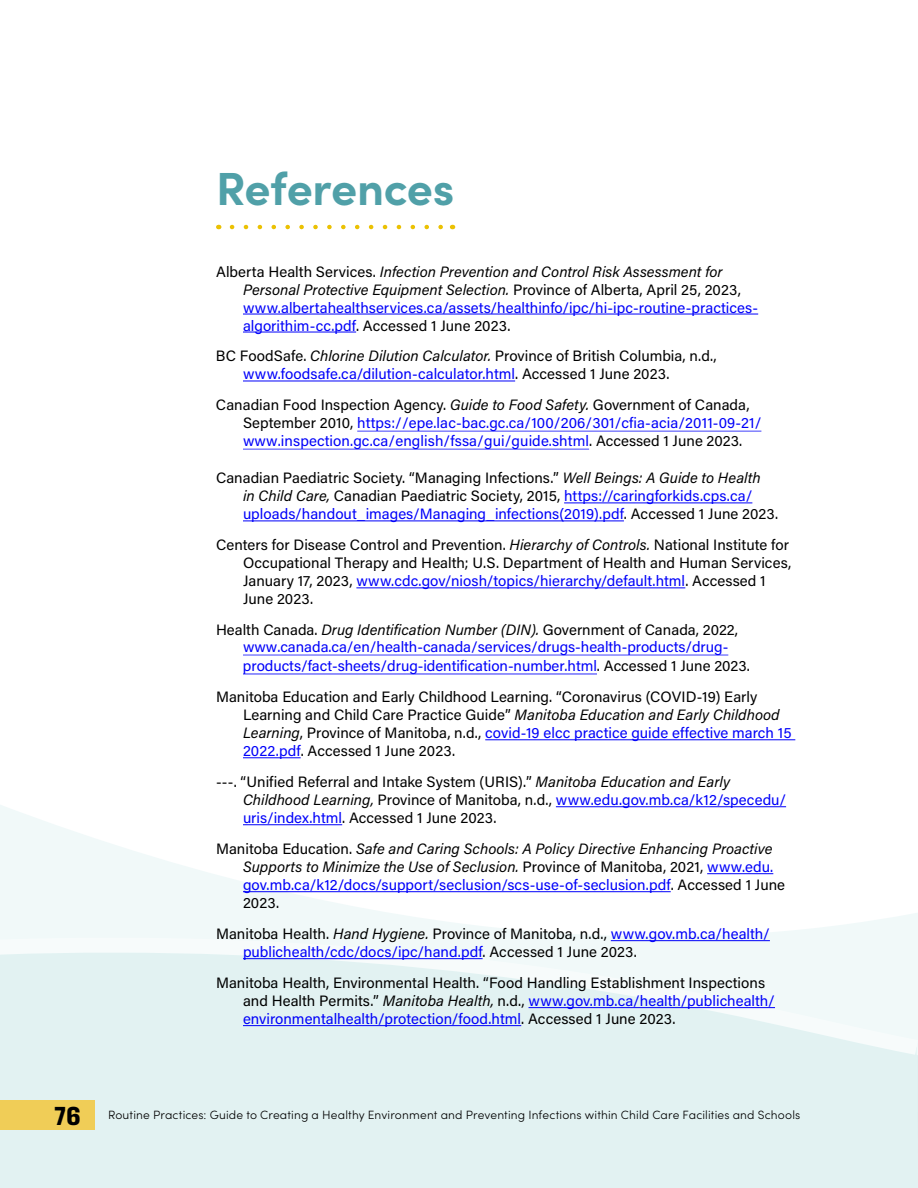
<style>
.page{position:relative;width:918px;height:1188px;background:#fff}
.page>*{position:absolute;margin:0;border:0;box-sizing:border-box;transform-origin:0 0}
.Head_A_New{font:700 46.5px "Sofia Pro";letter-spacing:-.01em;color:#50a0a8}
.t1{font:700 27px "Loos Compressed";color:#000}
.References{font:15px/18px "Acumin Pro";color:#000}
.References-2{font:15px/18px "Acumin Pro";color:#0000fa}
.References-3{font:italic 15px/18px "Acumin Pro";color:#000}
.t2{font:300 12px "Sofia Pro";letter-spacing:.01em;color:#000}
.s1{color:#000}
.s2{font-style:italic;color:#000}
.s3{font-style:italic}
.s4{color:#0000fa}
.s5{font-style:normal}
.s6{font-style:normal;color:#0000fa}
</style>
<div class="page">
<svg style="left:0;top:758px;width:918px;height:166px"></svg>
<svg style="left:0;top:924px;width:918px;height:264px;fill:#e2f2f2"></svg>
<div style="left:0;top:1101px;width:94px;height:29px;background:#f0cd57"></div>
<svg style="left:232px;top:225px;width:211px;height:4px"></svg>
<hr style="left:243px;top:314px;width:515px;height:1px;background:#0000fa">
<hr style="left:243px;top:332px;width:113px;height:1px;background:#0000fa">
<hr style="left:243px;top:381px;width:272px;height:1px;background:#0000fa">
<hr style="left:564px;top:503px;width:188px;height:1px;background:#0000fa">
<hr style="left:243px;top:521px;width:381px;height:1px;background:#0000fa">
<hr style="left:356px;top:587px;width:329px;height:1px;background:#0000fa">
<hr style="left:485px;top:739px;width:310px;height:1px;background:#0000fa">
<hr style="left:243px;top:757px;width:58px;height:1px;background:#0000fa">
<hr style="left:556px;top:806px;width:230px;height:1px;background:#0000fa">
<hr style="left:243px;top:824px;width:99px;height:1px;background:#0000fa">
<hr style="left:707px;top:873px;width:66px;height:1px;background:#0000fa">
<hr style="left:243px;top:891px;width:428px;height:1px;background:#0000fa">
<hr style="left:611px;top:940px;width:159px;height:1px;background:#0000fa">
<hr style="left:243px;top:958px;width:240px;height:1px;background:#0000fa">
<hr style="left:529px;top:1007px;width:246px;height:1px;background:#0000fa">
<hr style="left:243px;top:1025px;width:278px;height:1px;background:#0000fa">
<hr style="left:357px;top:431px;width:404px;height:1px;background:#0000fa">
<hr style="left:243px;top:449px;width:346px;height:1px;background:#0000fa">
<hr style="left:243px;top:655px;width:485px;height:1px;background:#0000fa">
<hr style="left:243px;top:674px;width:354px;height:1px;background:#0000fa">
<h2 class="Head_A_New" style="left:216px;top:152px;width:240px">References</h2>
<p class="References-2" style="left:243px;top:262px;width:517px;text-indent:-27px"><span class="s1">Alberta Health Services.</span> <span class="s2">Infection Prevention and Control Risk Assessment for Personal Protective Equipment Selection.</span> <span class="s1">Province of Alberta, April 25, 2023, </span>www.albertahealthservices.ca/assets/healthinfo/ipc/hi-ipc-routine-practices&shy;algorithim-cc.pdf<span class="s1">. Accessed 1 June 2023.</span></p>
<p class="References" style="left:243px;top:347px;width:475px;text-indent:-27px">BC FoodSafe. <span class="s3">Chlorine Dilution Calculator.</span> Province of British Columbia, n.d., <span class="s4">www.foodsafe.ca/dilution-calculator.html</span>. Accessed 1 June 2023.</p>
<p class="References-2" style="left:243px;top:396px;width:520px;text-indent:-27px"><span class="s1">Canadian Food Inspection Agency.</span> <span class="s2">Guide to Food Safety.</span> <span class="s1">Government of Canada,<br>September 2010,</span> https://epe.lac-bac.gc.ca/100/206/301/cfia-acia/2011-09-21/ www.inspection.gc.ca/english/fssa/gui/guide.shtml<span class="s1">. Accessed 1 June 2023.</span></p>
<p class="References" style="left:243px;top:469px;width:537px;text-indent:-27px">Canadian Paediatric Society. “Managing Infections.” <span class="s3">Well Beings: A Guide to Health<br>in Child Care,</span> Canadian Paediatric Society, 2015, <span class="s4">https://caringforkids.cps.ca/ uploads/handout_images/Managing_infections(2019).pdf</span>. Accessed 1 June 2023.</p>
<p class="References" style="left:243px;top:536px;width:550px;text-indent:-27px">Centers for Disease Control and Prevention. <span class="s3">Hierarchy of Controls.</span> National Institute for Occupational Therapy and Health; U.S. Department of Health and Human Services, January 17, 2023, <span class="s4">www.cdc.gov/niosh/topics/hierarchy/default.html</span>. Accessed 1<br>June 2023.</p>
<p class="References-2" style="left:243px;top:621px;width:496px;line-height:17.1px;text-indent:-27px"><span class="s1">Health Canada.</span> <span class="s2">Drug Identification Number (DIN).</span> <span class="s1">Government of Canada, 2022, </span>www.canada.ca/en/health-canada/services/drugs-health-products/drug-</p>
<p class="References-2" style="left:243px;top:656px;width:508px">products/fact-sheets/drug-identification-number.html<span class="s1">. Accessed 1 June 2023.</span></p>
<p class="References" style="left:243px;top:687px;width:550px;text-indent:-27px">Manitoba Education and Early Childhood Learning. “Coronavirus (COVID-19) Early Learning and Child Care Practice Guide” <span class="s3">Manitoba Education and Early Childhood Learning</span>, Province of Manitoba, n.d., <span class="s4">covid-19 elcc practice guide effective march 15<br>2022.pdf</span>. Accessed 1 June 2023.</p>
<p class="References" style="left:243px;top:772px;width:545px;text-indent:-27px">---. “Unified Referral and Intake System (URIS).” <span class="s3">Manitoba Education and Early<br>Childhood Learning,</span> Province of Manitoba, n.d., <span class="s4">www.edu.gov.mb.ca/k12/specedu/ uris/index.html</span>. Accessed 1 June 2023.</p>
<p class="References-3" style="left:243px;top:839px;width:544px;text-indent:-27px"><span class="s5">Manitoba Education.</span> Safe and Caring Schools: A Policy Directive Enhancing Proactive Supports to Minimize the Use of Seclusion. <span class="s5">Province of Manitoba, 2021,</span> <span class="s6">www.edu. gov.mb.ca/k12/docs/support/seclusion/scs-use-of-seclusion.pdf</span><span class="s5">. Accessed 1 June 2023.</span></p>
<p class="References" style="left:243px;top:924px;width:528px;text-indent:-27px">Manitoba Health. <span class="s3">Hand Hygiene.</span> Province of Manitoba, n.d., <span class="s4">www.gov.mb.ca/health/ publichealth/cdc/docs/ipc/hand.pdf</span>. Accessed 1 June 2023.</p>
<p class="References" style="left:243px;top:973px;width:533px;text-indent:-27px">Manitoba Health, Environmental Health. “Food Handling Establishment Inspections and Health Permits.” <span class="s3">Manitoba Health,</span> n.d., <span class="s4">www.gov.mb.ca/health/publichealth/ environmentalhealth/protection/food.html</span>. Accessed 1 June 2023.</p>
<h2 class="t1" style="left:54px;top:1096px;width:29px">76</h2>
<p class="t2" style="left:108px;top:1107px;width:694px">Routine Practices: Guide to Creating a Healthy Environment and Preventing Infections within Child Care Facilities and Schools</p>
</div>
